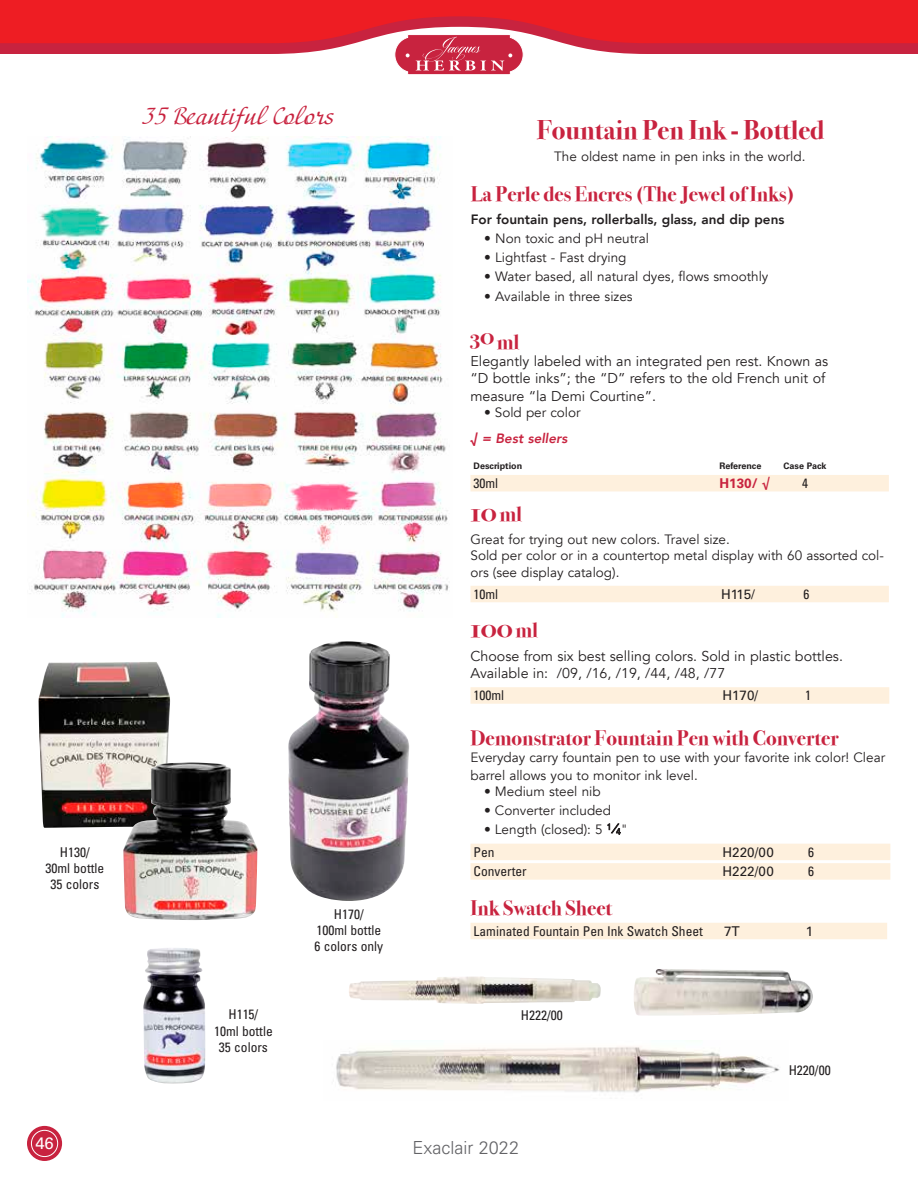
<style>
.page{position:relative;width:918px;height:1188px;background:#fff}
.page>*{position:absolute;margin:0;border:0;box-sizing:border-box;transform-origin:0 0}
.t1{font:700 27px "Bodoni Svty Two OSITCTT";color:#c8233f}
.t2{font:24px "Adventure";color:#c8233f}
.t3{font:700 21px "Bodoni Svty Two OSITCTT";color:#c8233f}
.t4{font:300 18px "Univers LT Std";color:#636366}
.t5{font:16.5px "Univers LT Std";color:#fff}
.t6{font:14.25px/17.2px "Avenir";color:#231f20}
.t7{font:13.5px/16.2px "Avenir";color:#231f20}
.t8{font:condensed 13.5px/16.2px "Univers LT Std";color:#231f20;text-align:center}
.t9{font:800 13.5px "Avenir";color:#231f20}
.t10{font:13.5px "Univers LT Std";color:#231f20}
.t11{font:italic 800 13.5px "Avenir";color:#c8233f}
.t12{font:700 13.5px "Univers LT Std";color:#c8233f}
.t13{font:700 9px "Univers LT Std";color:#231f20}
.s1{font-size:21px}
.s2{font-stretch:condensed}
.s3{font-style:italic;font-size:12.75px}
.s4{font-size:8.25px}
</style>
<div class="page">
<div style="left:27px;top:1126px;width:35px;height:35px;background:#c8233f;border-radius:50%"></div>
<div style="left:31px;top:1130px;width:27px;height:27px;border:1px solid #fff;border-radius:50%"></div>
<svg style="left:0;top:0;width:918px;height:75px"></svg>
<img style="left:38px;top:662px;width:132px;height:166px">
<img style="left:123px;top:762px;width:134px;height:158px">
<img style="left:288px;top:641px;width:121px;height:260px">
<img style="left:143px;top:948px;width:62px;height:136px">
<img style="left:27px;top:137px;width:422px;height:480px">
<img style="left:634px;top:969px;width:179px;height:47px">
<img style="left:336px;top:1046px;width:444px;height:47px">
<img style="left:349px;top:976px;width:252px;height:28px">
<div style="left:471px;top:475px;width:418px;height:16px;background:#fef0dd"></div>
<div style="left:471px;top:586px;width:418px;height:16px;background:#fef0dd"></div>
<div style="left:471px;top:687px;width:418px;height:17px;background:#fef0dd"></div>
<div style="left:471px;top:844px;width:419px;height:16px;background:#fef0dd"></div>
<div style="left:471px;top:863px;width:419px;height:17px;background:#fef0dd"></div>
<div style="left:471px;top:923px;width:416px;height:16px;background:#fef0dd"></div>
<h2 class="t2" style="left:143px;top:101px;width:193px">35 Beautiful Colors</h2>
<p class="t8" style="left:46px;top:844px;width:60px">H130/<br>30ml bottle<br>35 colors</p>
<p class="t8" style="left:214px;top:1006px;width:60px">H115/<br>10ml bottle<br>35 colors</p>
<p class="t8" style="left:314px;top:906px;width:70px">H170/<br>100ml bottle<br>6 colors only</p>
<h1 class="t1" style="left:537px;top:114px;width:289px">Fountain Pen Ink - Bottled</h1>
<p class="t7" style="left:554px;top:148px;width:253px">The oldest name in pen inks in the world.</p>
<h3 class="t3" style="left:471px;top:182px;width:325px">La Perle des Encres (The Jewel of Inks)</h3>
<p class="t9" style="left:471px;top:208px;width:315px">For fountain pens, rollerballs, glass, and dip pens</p>
<p class="t7" style="left:484px;top:230px;width:166px">• Non toxic and pH neutral</p>
<p class="t7" style="left:484px;top:250px;width:144px">• Lightfast - Fast drying</p>
<p class="t7" style="left:484px;top:269px;width:286px">• Water based, all natural dyes, flows smoothly</p>
<p class="t7" style="left:484px;top:288px;width:150px">• Available in three sizes</p>
<h3 class="t3" style="left:471px;top:330px;width:51px">3<sup>0</sup>ml</h3>
<p class="t6" style="left:471px;top:353px;width:359px">Elegantly labeled with an integrated pen rest. Known as “D bottle inks”; the “D” refers to the old French unit of measure “la Demi Courtine”.</p>
<p class="t7" style="left:484px;top:404px;width:98px">• Sold per color</p>
<p class="t11" style="left:471px;top:431px;width:98px">√ = Best sellers</p>
<p class="t13" style="left:474px;top:460px;width:50px">Description</p>
<p class="t13" style="left:720px;top:460px;width:43px">Reference</p>
<p class="t13" style="left:784px;top:460px;width:44px">Case Pack</p>
<p class="t8" style="left:474px;top:475px;width:26px">30ml</p>
<p class="t12" style="left:720px;top:476px;width:52px">H130/ √</p>
<p class="t8" style="left:802px;top:475px;width:7px">4</p>
<h1 class="t1" style="left:471px;top:496px;width:53px">10<span class="s1">ml</span></h1>
<p class="t7" style="left:471px;top:532px;width:415px">Great for trying out new colors. Travel size.<br>Sold per color or in a countertop metal display with 60 assorted col&shy;ors (see display catalog).</p>
<p class="t8" style="left:474px;top:586px;width:26px">10ml</p>
<p class="t10" style="left:721px;top:586px;width:35px">H115/</p>
<p class="t8" style="left:804px;top:586px;width:7px">6</p>
<h1 class="t1" style="left:471px;top:613px;width:69px">100<span class="s1">ml</span></h1>
<p class="t6" style="left:471px;top:647px;width:374px">Choose from six best selling colors. Sold in plastic bottles.<br>Available in: /09, /16, /19, /44, /48, /77</p>
<p class="t8" style="left:474px;top:687px;width:32px">100ml</p>
<p class="t10" style="left:723px;top:688px;width:37px">H170<span class="s2">/</span></p>
<p class="t8" style="left:805px;top:687px;width:7px">1</p>
<h3 class="t3" style="left:471px;top:726px;width:370px">Demonstrator Fountain Pen with Converter</h3>
<p class="t7" style="left:471px;top:749px;width:416px;line-height:17.2px">Everyday carry fountain pen to use with your favorite ink color! Clear barrel allows you to monitor ink level.</p>
<p class="t7" style="left:484px;top:783px;width:118px">• Medium steel nib</p>
<p class="t7" style="left:484px;top:803px;width:128px">• Converter included</p>
<p class="t7" style="left:484px;top:822px;width:145px">• Length (closed): 5 <sup>1</sup><span class="s3">/</span><span class="s4">4</span>"</p>
<p class="t8" style="left:474px;top:844px;width:23px">Pen</p>
<p class="t10" style="left:723px;top:844px;width:53px">H220<span class="s2">/</span>00</p>
<p class="t8" style="left:808px;top:844px;width:7px">6</p>
<p class="t8" style="left:474px;top:863px;width:55px">Converter</p>
<p class="t10" style="left:723px;top:864px;width:53px">H222<span class="s2">/</span>00</p>
<p class="t8" style="left:808px;top:863px;width:7px">6</p>
<h3 class="t3" style="left:471px;top:896px;width:143px">Ink Swatch Sheet</h3>
<p class="t8" style="left:474px;top:923px;width:231px">Laminated Fountain Pen Ink Swatch Sheet</p>
<p class="t10" style="left:724px;top:923px;width:17px">7T</p>
<p class="t10" style="left:806px;top:923px;width:9px">1</p>
<p class="t8" style="left:521px;top:1007px;width:43px">H222/00</p>
<p class="t8" style="left:789px;top:1062px;width:43px">H220/00</p>
<p class="t5" style="left:35px;top:1134px;width:20px">46</p>
<h3 class="t4" style="left:412px;top:1137px;width:108px">Exaclair 2022</h3>
</div>
